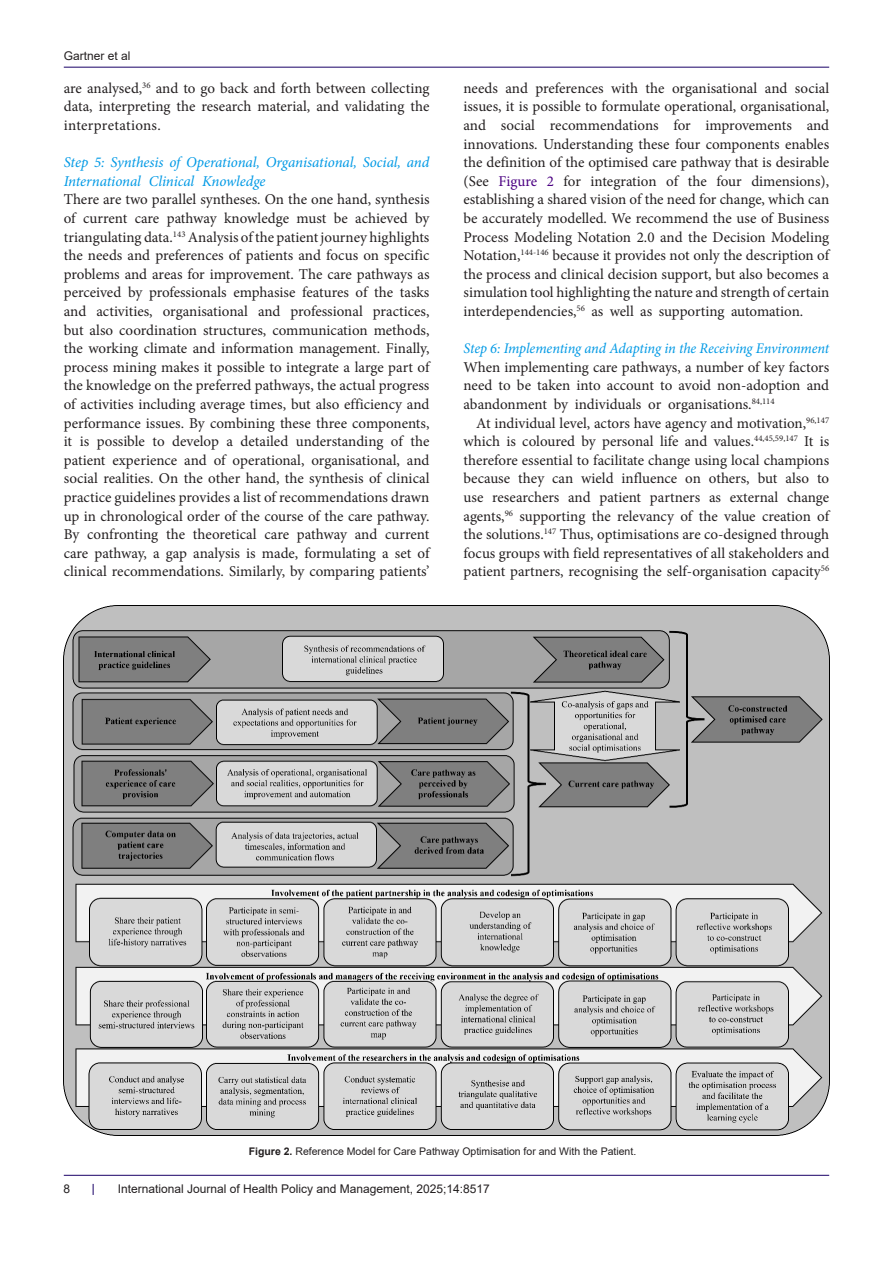
<style>
.page{position:relative;width:893px;height:1263px;background:#fff}
.page>*{position:absolute;margin:0;border:0;box-sizing:border-box;transform-origin:0 0}
.t1{font:15px/18.6px "Minion Pro";color:#231f20;text-align:justify}
.t2{font:italic 15px/18.6px "Minion Pro";letter-spacing:-.01em;color:#0099e5}
.t3{font:italic 14.7px "Minion Pro";letter-spacing:-.01em;color:#0099e5}
.t4{font:12px "Arial";color:#231f20}
.t5{font:10.5px "Arial";color:#231f20}
.s1{color:#4b0082}
.s2{font-weight:700}
</style>
<div class="page">
<hr style="left:64px;top:67px;width:765px;height:1px;background:#190066">
<hr style="left:64px;top:1175px;width:765px;height:1px;background:#190066">
<img style="left:64px;top:606px;width:765px;height:529px">
<p class="t4" style="left:64px;top:48px;width:68px">Gartner et al</p>
<p class="t1" style="left:64px;top:79px;width:367px">are analysed,<sup>36</sup> and to go back and forth between collecting data, interpreting the research material, and validating the interpretations.</p>
<p class="t2" style="left:64px;top:153px;width:367px">Step 5: Synthesis of Operational, Organisational, Social, and<br>International Clinical Knowledge</p>
<p class="t1" style="left:64px;top:190px;width:367px">There are two parallel syntheses. On the one hand, synthesis of current care pathway knowledge must be achieved by triangulating data.<sup>143</sup> Analysis of the patient journey highlights the needs and preferences of patients and focus on specific problems and areas for improvement. The care pathways as perceived by professionals emphasise features of the tasks and activities, organisational and professional practices, but also coordination structures, communication methods, the working climate and information management. Finally, process mining makes it possible to integrate a large part of the knowledge on the preferred pathways, the actual progress of activities including average times, but also efficiency and performance issues. By combining these three components, it is possible to develop a detailed understanding of the patient experience and of operational, organisational, and social realities. On the other hand, the synthesis of clinical practice guidelines provides a list of recommendations drawn up in chronological order of the course of the care pathway.<br>By confronting the theoretical care pathway and current care pathway, a gap analysis is made, formulating a set of clinical recommendations. Similarly, by comparing patients’</p>
<p class="t1" style="left:463px;top:79px;width:367px">needs and preferences with the organisational and social issues, it is possible to formulate operational, organisational, and social recommendations for improvements and innovations. Understanding these four components enables the definition of the optimised care pathway that is desirable (See <span class="s1">Figure 2</span> for integration of the four dimensions), establishing a shared vision of the need for change, which can be accurately modelled. We recommend the use of Business Process Modeling Notation 2.0 and the Decision Modeling Notation,<sup>144-146</sup> because it provides not only the description of the process and clinical decision support, but also becomes a simulation tool highlighting the nature and strength of certain interdependencies,<sup>56</sup> as well as supporting automation.</p>
<p class="t3" style="left:463px;top:338px;width:367px">Step 6: Implementing and Adapting in the Receiving Environment</p>
<p class="t1" style="left:463px;top:358px;width:367px">When implementing care pathways, a number of key factors need to be taken into account to avoid non-adoption and abandonment by individuals or organisations.<sup>84,114</sup></p>
<p class="t1" style="left:463px;top:414px;width:367px;text-indent:13px">At individual level, actors have agency and motivation,<sup>96,147 </sup>which is coloured by personal life and values.<sup>44,45,59,147</sup> It is therefore essential to facilitate change using local champions because they can wield influence on others, but also to use researchers and patient partners as external change agents,<sup>96</sup> supporting the relevancy of the value creation of the solutions.<sup>147</sup> Thus, optimisations are co-designed through focus groups with field representatives of all stakeholders and patient partners, recognising the self-organisation capacity<sup>56</sup></p>
<p class="t5" style="left:249px;top:1144px;width:389px"><span class="s2">Figure 2.</span> Reference Model for Care Pathway Optimisation for and With the Patient.</p>
<p class="t4" style="left:64px;top:1180px;width:8px">8</p>
<p class="t4" style="left:118px;top:1180px;width:374px">International Journal of Health Policy and Management, 2025;14:8517</p>
</div>
